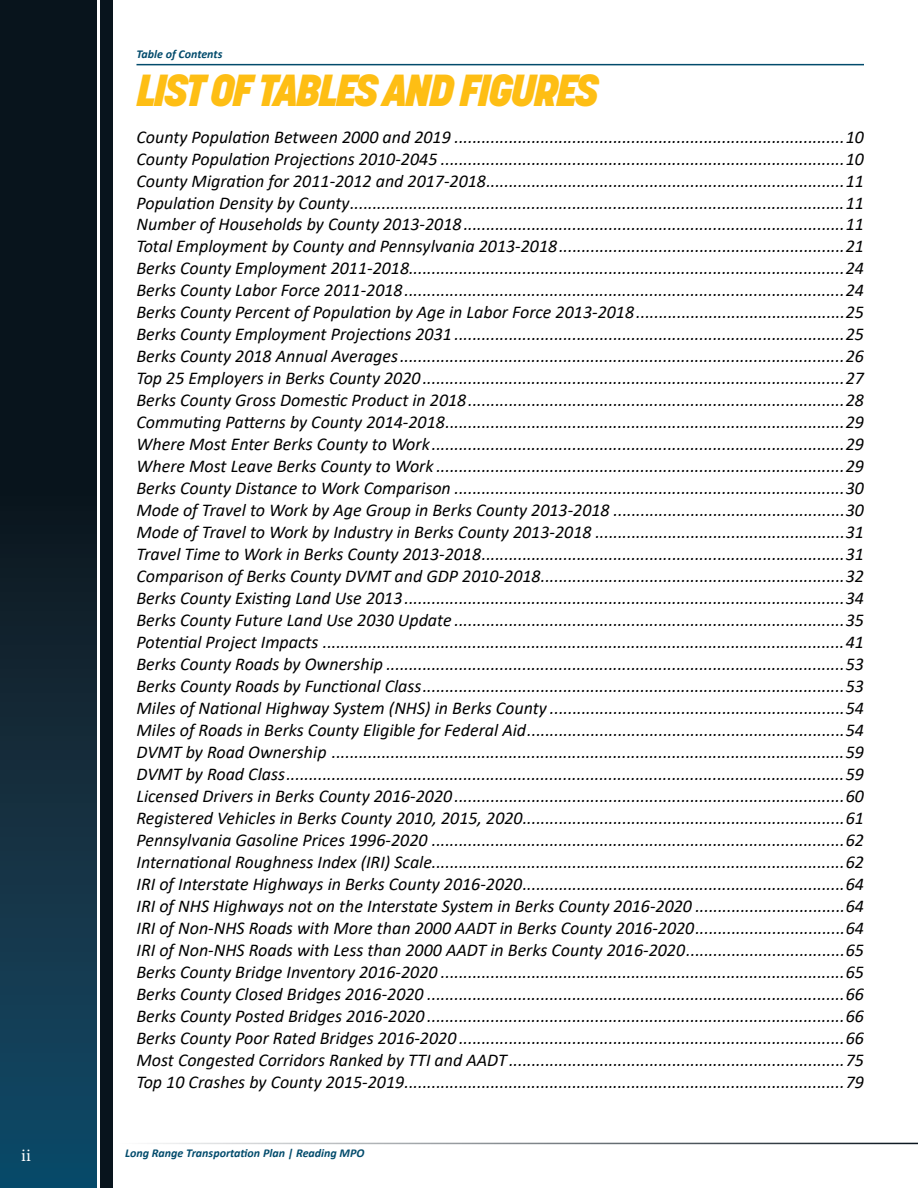
<style>
.page{position:relative;width:918px;height:1188px;background:#fff}
.page>*{position:absolute;margin:0;border:0;box-sizing:border-box;transform-origin:0 0}
.t1{font:italic 800 44.4px "Korolev";letter-spacing:-.06em;color:#febe14}
.t2{font:italic 18px/22px "Calibri";color:#000;text-align:justify}
.t3{font:18px "Minion Pro";color:#fff}
.t4{font:italic 700 12px "Calibri";color:#024b6c}
</style>
<div class="page">
<div style="left:100px;top:0;width:12px;height:1188px;background:#08141d"></div>
<svg style="left:0;top:0;width:97px;height:1188px;background:#0d2432"></svg>
<hr style="left:116px;top:1143px;width:802px;height:1px;background:#08141d">
<hr style="left:136px;top:64px;width:728px;height:1px;background:#024b6c">
<p class="t4" style="left:136px;top:45px;width:87px">Table of Contents</p>
<h1 class="t1" style="left:136px;top:62px;width:464px">LIST OF TABLES AND FIGURES</h1>
<p class="t2" style="left:136px;top:125px;width:729px">County Population Between 2000 and 2019 ......................................................................................10<br>County Population Projections 2010-2045 .........................................................................................10<br>County Migration for 2011-2012 and 2017-2018...............................................................................11<br>Population Density by County.............................................................................................................11<br>Number of Households by County 2013-2018....................................................................................11<br>Total Employment by County and Pennsylvania 2013-2018...............................................................21<br>Berks County Employment 2011-2018................................................................................................24<br>Berks County Labor Force 2011-2018.................................................................................................24<br>Berks County Percent of Population by Age in Labor Force 2013-2018..............................................25<br>Berks County Employment Projections 2031 ......................................................................................25<br>Berks County 2018 Annual Averages..................................................................................................26<br>Top 25 Employers in Berks County 2020.............................................................................................27<br>Berks County Gross Domestic Product in 2018...................................................................................28<br>Commuting Patterns by County 2014-2018........................................................................................29<br>Where Most Enter Berks County to Work...........................................................................................29<br>Where Most Leave Berks County to Work ..........................................................................................29<br>Berks County Distance to Work Comparison ......................................................................................30<br>Mode of Travel to Work by Age Group in Berks County 2013-2018 ...................................................30<br>Mode of Travel to Work by Industry in Berks County 2013-2018 .......................................................31<br>Travel Time to Work in Berks County 2013-2018................................................................................31<br>Comparison of Berks County DVMT and GDP 2010-2018...................................................................32<br>Berks County Existing Land Use 2013.................................................................................................34<br>Berks County Future Land Use 2030 Update ......................................................................................35<br>Potential Project Impacts ...................................................................................................................41<br>Berks County Roads by Ownership .....................................................................................................53<br>Berks County Roads by Functional Class.............................................................................................53<br>Miles of National Highway System (NHS) in Berks County .................................................................54<br>Miles of Roads in Berks County Eligible for Federal Aid......................................................................54<br>DVMT by Road Ownership .................................................................................................................59<br>DVMT by Road Class...........................................................................................................................59<br>Licensed Drivers in Berks County 2016-2020......................................................................................60<br>Registered Vehicles in Berks County 2010, 2015, 2020.......................................................................61<br>Pennsylvania Gasoline Prices 1996-2020 ...........................................................................................62<br>International Roughness Index (IRI) Scale...........................................................................................62<br>IRI of Interstate Highways in Berks County 2016-2020.......................................................................64<br>IRI of NHS Highways not on the Interstate System in Berks County 2016-2020 .................................64<br>IRI of Non-NHS Roads with More than 2000 AADT in Berks County 2016-2020.................................64<br>IRI of Non-NHS Roads with Less than 2000 AADT in Berks County 2016-2020...................................65<br>Berks County Bridge Inventory 2016-2020 .........................................................................................65<br>Berks County Closed Bridges 2016-2020 ............................................................................................66<br>Berks County Posted Bridges 2016-2020 ............................................................................................66<br>Berks County Poor Rated Bridges 2016-2020 .....................................................................................66<br>Most Congested Corridors Ranked by TTI and AADT ..........................................................................75<br>Top 10 Crashes by County 2015-2019.................................................................................................79</p>
<p class="t3" style="left:21px;top:1143px;width:11px">ii</p>
<p class="t4" style="left:125px;top:1144px;width:241px">Long Range Transportation Plan | Reading MPO</p>
</div>
